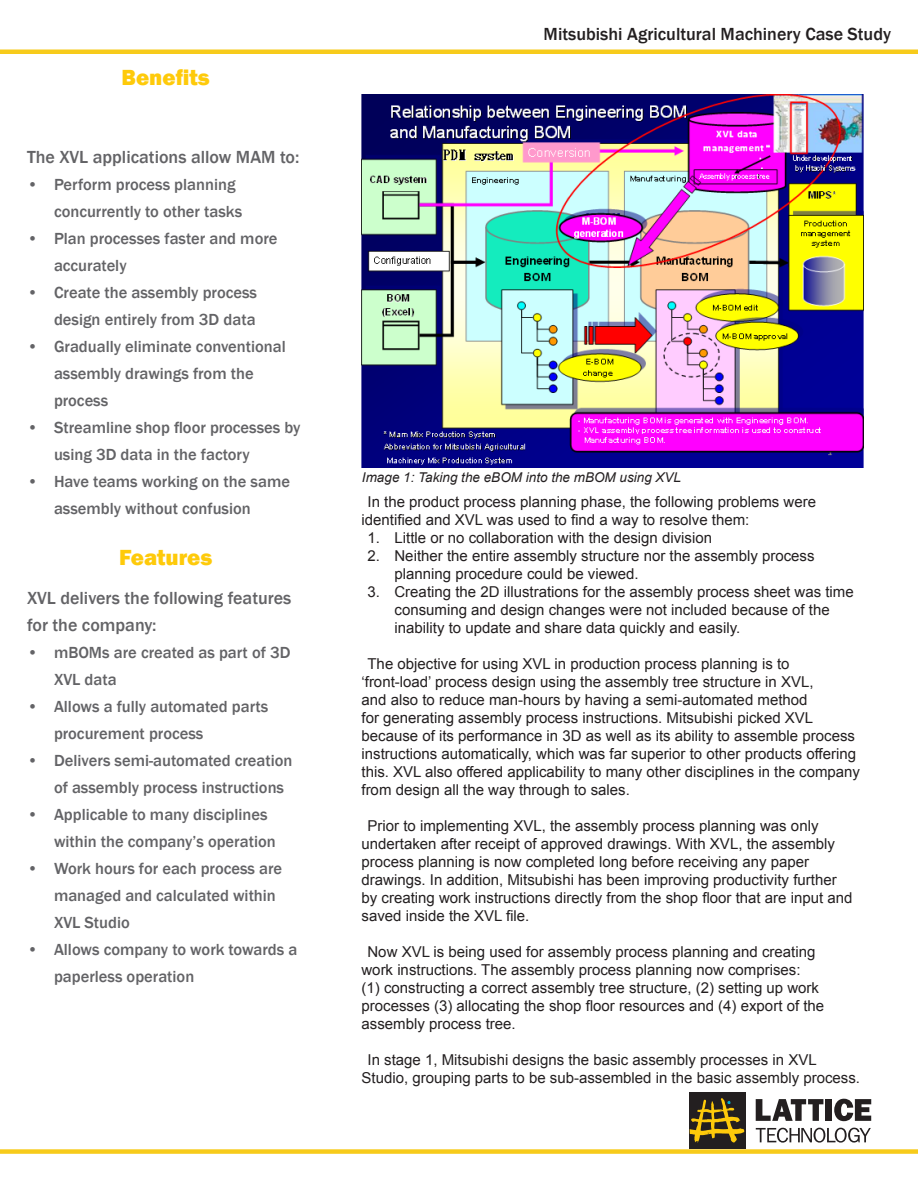
<style>
.page{position:relative;width:918px;height:1188px;background:#fff}
.page>*{position:absolute;margin:0;border:0;box-sizing:border-box;transform-origin:0 0}
.t1{font:800 22.5px "Franklin Gothic";color:#feca0a}
.t2{font:500 18px/27px "Franklin Gothic";color:#636366}
.t3{font:500 18px "Franklin Gothic";color:#231f20}
.t4{font:500 16.5px/27px "Franklin Gothic";color:#636366}
.t5{font:15px/18px "Arial";color:#231f20}
.t6{font:italic 13.5px "Arial";color:#231f20}
</style>
<div class="page">
<div style="left:0;top:1149px;width:918px;height:5px;background:#f7cb1b"></div>
<hr style="left:0;top:50px;width:918px;height:4px;background:#f7cb1b">
<svg style="left:756px;top:1099px;width:67px;height:22px"></svg>
<div style="left:825px;top:1099px;width:7px;height:22px;background:#231f20"></div>
<svg style="left:834px;top:1099px;width:37px;height:22px"></svg>
<svg style="left:756px;top:1128px;width:115px;height:15px"></svg>
<div style="left:689px;top:1092px;width:57px;height:57px;background:#231f20"></div>
<svg style="left:689px;top:1098px;width:55px;height:45px"></svg>
<img style="left:362px;top:94px;width:502px;height:373px">
<p class="t1" style="left:122px;top:63px;width:90px">Benefits</p>
<p class="t2" style="left:27px;top:143px;width:274px">The XVL applications allow MAM to:</p>
<p class="t4" style="left:54px;top:171px;width:190px;text-indent:-27px">• Perform process planning concurrently to other tasks</p>
<p class="t4" style="left:54px;top:225px;width:225px;text-indent:-27px">• Plan processes faster and more accurately</p>
<p class="t4" style="left:27px;top:279px;width:232px;text-align:right">• Create the assembly process design entirely from 3D data</p>
<p class="t4" style="left:54px;top:333px;width:233px;text-indent:-27px">• Gradually eliminate conventional assembly drawings from the process</p>
<p class="t4" style="left:54px;top:414px;width:248px;text-indent:-27px">• Streamline shop floor processes by using 3D data in the factory</p>
<p class="t4" style="left:54px;top:468px;width:238px;text-indent:-27px">• Have teams working on the same assembly without confusion</p>
<p class="t1" style="left:119px;top:543px;width:95px">Features</p>
<p class="t2" style="left:27px;top:584px;width:266px">XVL delivers the following features for the company:</p>
<p class="t4" style="left:54px;top:639px;width:238px;text-indent:-27px">• mBOMs are created as part of 3D<br>XVL data</p>
<p class="t4" style="left:54px;top:693px;width:216px;text-indent:-27px">• Allows a fully automated parts procurement process</p>
<p class="t4" style="left:54px;top:747px;width:240px;text-indent:-27px">• Delivers semi-automated creation of assembly process instructions</p>
<p class="t4" style="left:54px;top:801px;width:223px;text-indent:-27px">• Applicable to many disciplines within the company’s operation</p>
<p class="t4" style="left:54px;top:855px;width:230px;text-indent:-27px">• Work hours for each process are managed and calculated within<br>XVL Studio</p>
<p class="t4" style="left:54px;top:936px;width:245px;text-indent:-27px">• Allows company to work towards a paperless operation</p>
<p class="t3" style="left:544px;top:22px;width:349px">Mitsubishi Agricultural Machinery Case Study</p>
<p class="t6" style="left:362px;top:468px;width:321px">Image 1: Taking the eBOM into the mBOM using XVL</p>
<p class="t5" style="left:362px;top:493px;width:456px;text-indent:6px">In the product process planning phase, the following problems were identified and XVL was used to find a way to resolve them:</p>
<p class="t5" style="left:368px;top:529px;width:346px">1. Little or no collaboration with the design division</p>
<p class="t5" style="left:394px;top:547px;width:422px;text-indent:-27px">2. Neither the entire assembly structure nor the assembly process planning procedure could be viewed.</p>
<p class="t5" style="left:394px;top:583px;width:461px;text-indent:-27px">3. Creating the 2D illustrations for the assembly process sheet was time consuming and design changes were not included because of the inability to update and share data quickly and easily.</p>
<p class="t5" style="left:362px;top:655px;width:500px;text-indent:6px">The objective for using XVL in production process planning is to ‘front-load’ process design using the assembly tree structure in XVL,<br>and also to reduce man-hours by having a semi-automated method<br>for generating assembly process instructions. Mitsubishi picked XVL because of its performance in 3D as well as its ability to assemble process instructions automatically, which was far superior to other products offering this. XVL also offered applicability to many other disciplines in the company from design all the way through to sales.</p>
<p class="t5" style="left:362px;top:817px;width:493px;text-indent:6px">Prior to implementing XVL, the assembly process planning was only undertaken after receipt of approved drawings. With XVL, the assembly process planning is now completed long before receiving any paper drawings. In addition, Mitsubishi has been improving productivity further by creating work instructions directly from the shop floor that are input and saved inside the XVL file.</p>
<p class="t5" style="left:362px;top:943px;width:464px;text-indent:6px">Now XVL is being used for assembly process planning and creating work instructions. The assembly process planning now comprises:<br>(1) constructing a correct assembly tree structure, (2) setting up work processes (3) allocating the shop floor resources and (4) export of the assembly process tree.</p>
<p class="t5" style="left:362px;top:1051px;width:500px;text-indent:6px">In stage 1, Mitsubishi designs the basic assembly processes in XVL<br>Studio, grouping parts to be sub-assembled in the basic assembly process.</p>
</div>
